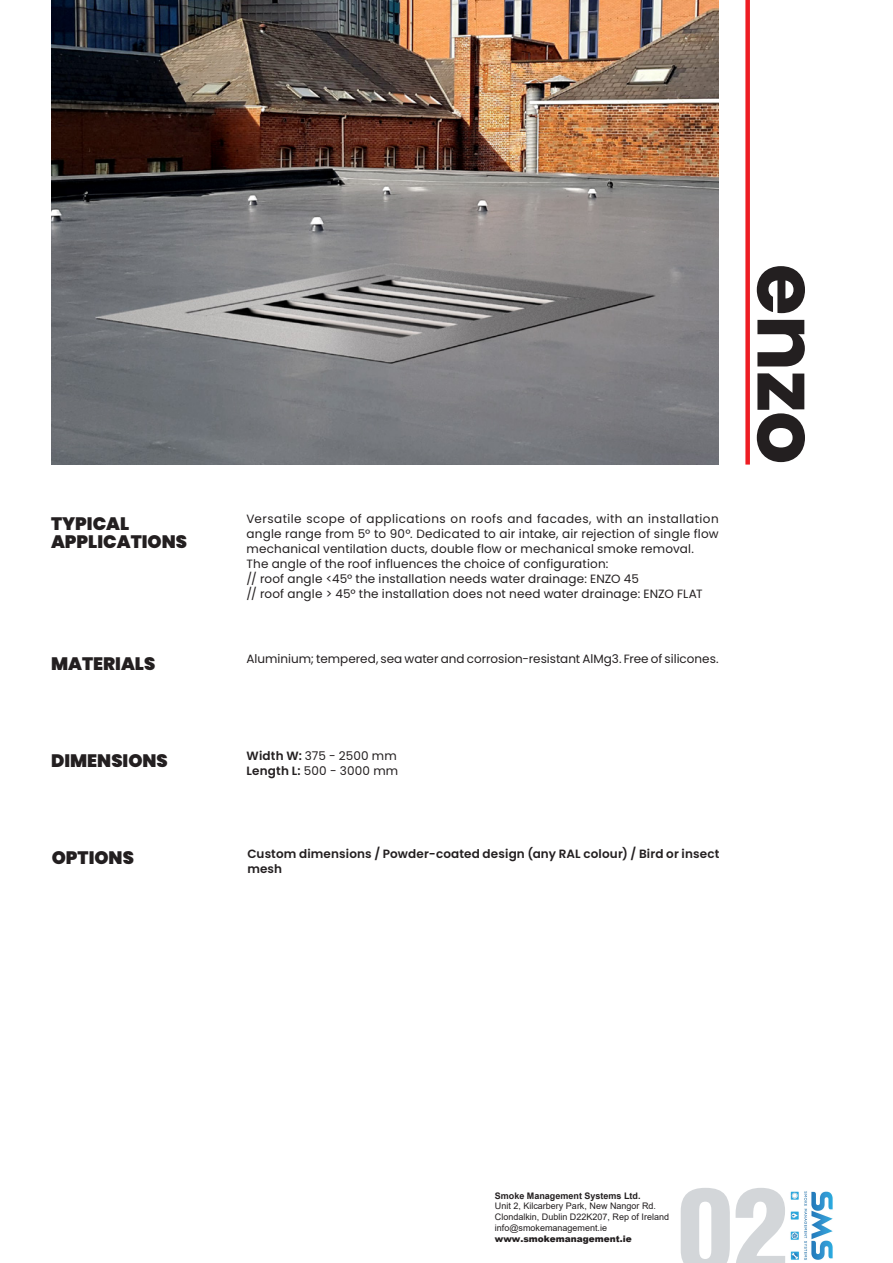
<style>
.page{position:relative;width:893px;height:1263px;background:#fff}
.page>*{position:absolute;margin:0;border:0;box-sizing:border-box;transform-origin:0 0}
.t1{font:900 condensed 110.7px "Helvetica LT Std";color:#d3d6d9}
.t2{font:700 84px "Poppins";color:#231f20}
.t3{font:900 18px "Poppins";color:#231f20}
.t4{font:12px/15px "Poppins";letter-spacing:.01em;color:#231f20;text-align:justify}
.t5{font:600 12px/15px "Poppins";letter-spacing:.01em;color:#231f20}
.t6{font:9px/10.8px "Arial";color:#231f20}
.t7{font:700 9px "Arial";color:#231f20}
.t8{font:900 9px "Arial";color:#231f20}
.s1{font-weight:600}
</style>
<div class="page">
<img style="left:51px;top:0;width:668px;height:465px">
<div style="left:745px;top:0;width:5px;height:465px;background:#ee1d23"></div>
<img style="left:790px;top:1191px;width:43px;height:69px">
<p class="t2" style="left:836px;top:264px;width:202px;rotate:90deg">enzo</p>
<p class="t3" style="left:51px;top:514px;width:80px">TYPICAL</p>
<p class="t3" style="left:51px;top:532px;width:137px">APPLICATIONS</p>
<p class="t4" style="left:247px;top:511px;width:474px">Versatile scope of applications on roofs and facades, with an installation angle range from 5º to 90º. Dedicated to air intake, air rejection of single flow mechanical ventilation ducts, double flow or mechanical smoke removal.</p>
<p class="t4" style="left:247px;top:556px;width:363px">The angle of the roof influences the choice of configuration:</p>
<p class="t4" style="left:247px;top:571px;width:394px">// roof angle &lt;45º the installation needs water drainage: ENZO 45</p>
<p class="t4" style="left:247px;top:586px;width:457px">// roof angle &gt; 45º the installation does not need water drainage: ENZO FLAT</p>
<p class="t3" style="left:51px;top:653px;width:106px">MATERIALS</p>
<p class="t4" style="left:247px;top:652px;width:473px">Aluminium; tempered, sea water and corrosion-resistant AlMg3. Free of silicones.</p>
<p class="t3" style="left:51px;top:750px;width:118px">DIMENSIONS</p>
<p class="t4" style="left:247px;top:749px;width:152px"><span class="s1">Width W:</span> 375 - 2500 mm</p>
<p class="t4" style="left:247px;top:764px;width:153px"><span class="s1">Length L:</span> 500 - 3000 mm</p>
<p class="t3" style="left:52px;top:847px;width:84px">OPTIONS</p>
<p class="t5" style="left:247px;top:846px;width:473px">Custom dimensions / Powder-coated design (any RAL colour) / Bird or insect mesh</p>
<p class="t7" style="left:495px;top:1189px;width:147px">Smoke Management Systems Ltd.</p>
<p class="t6" style="left:495px;top:1201px;width:176px">Unit 2, Kilcarbery Park, New Nangor Rd.<br>Clondalkin, Dublin D22K207, Rep of Ireland info@smokemanagement.ie</p>
<p class="t8" style="left:495px;top:1232px;width:139px">www.smokemanagement.ie</p>
<p class="t1" style="left:678px;top:1160px;width:112px">02</p>
</div>
